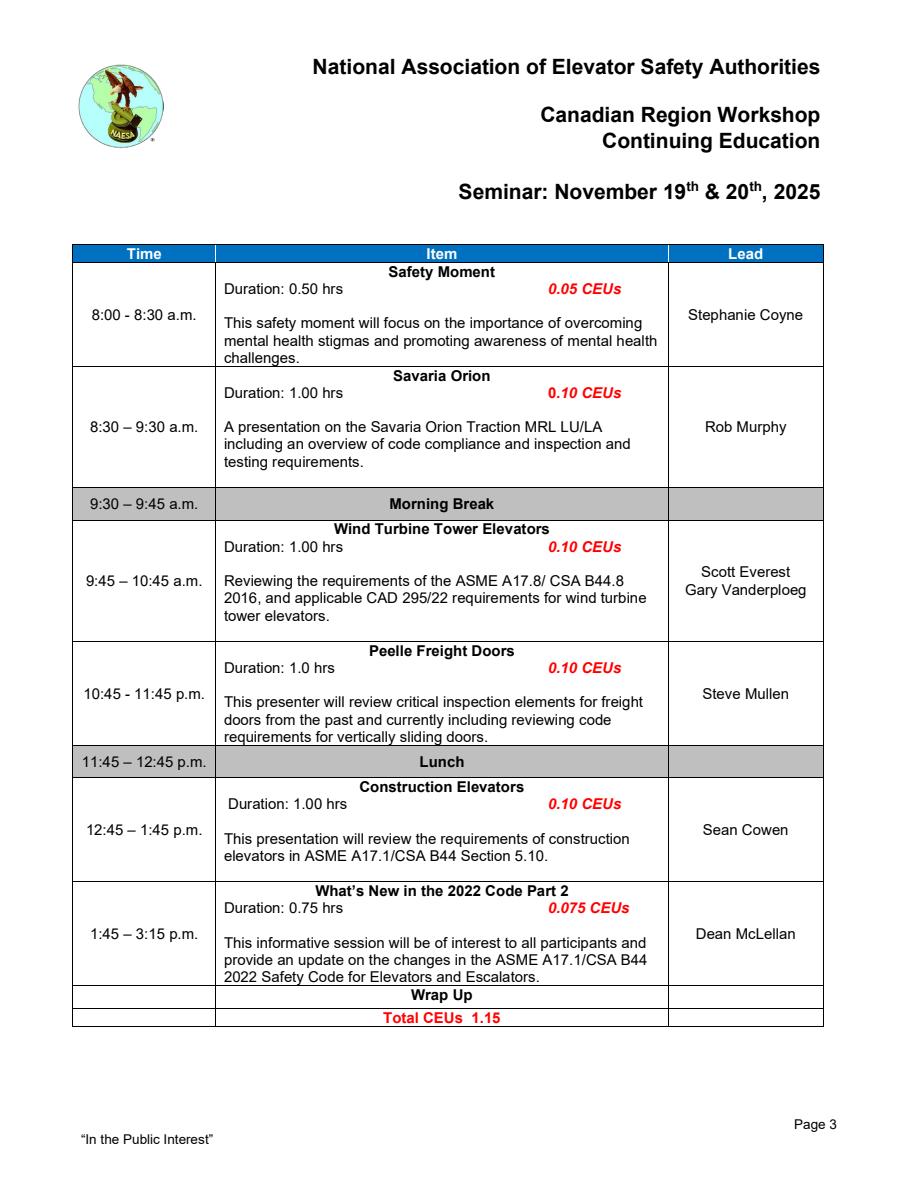
<style>
.page{position:relative;width:918px;height:1188px;background:#fff}
.page>*{position:absolute;margin:0;border:0;box-sizing:border-box;transform-origin:0 0}
.t1{font:700 21px/25.8px "Arial";color:#000;text-align:right}
.t2{font:15px/17.2px "Arial";color:#000}
.t3{font:700 15px "Arial";color:#000}
.t4{font:italic 700 15px "Arial";color:#f00}
.t5{font:700 15px "Arial";color:#f00}
.t6{font:700 15px "Arial";color:#fff}
.t7{font:13.5px "Arial";letter-spacing:.005em;color:#000}
.s1{font-style:normal}
</style>
<div class="page">
<img style="left:78px;top:64px;width:85px;height:84px">
<div style="left:73px;top:245px;width:143px;height:17px;background:#0070c0"></div>
<div style="left:216px;top:245px;width:452px;height:17px;background:#0070c0"></div>
<div style="left:668px;top:245px;width:155px;height:17px;background:#0070c0"></div>
<hr style="left:73px;top:245px;width:143px;height:1px;background:#000">
<hr style="left:216px;top:245px;width:452px;height:1px;background:#000">
<hr style="left:669px;top:245px;width:154px;height:1px;background:#000">
<hr style="left:73px;top:262px;width:143px;height:1px;background:#000">
<hr style="left:216px;top:262px;width:452px;height:1px;background:#000">
<svg style="left:668px;top:245px;width:1px;height:18px"></svg>
<hr style="left:669px;top:262px;width:154px;height:1px;background:#000">
<svg style="left:823px;top:245px;width:1px;height:18px"></svg>
<hr style="left:73px;top:263px;width:1px;height:103px;background:#000">
<hr style="left:216px;top:263px;width:1px;height:103px;background:#000">
<hr style="left:668px;top:263px;width:1px;height:103px;background:#000">
<hr style="left:823px;top:263px;width:1px;height:103px;background:#000">
<hr style="left:73px;top:366px;width:143px;height:1px;background:#000">
<hr style="left:216px;top:366px;width:452px;height:1px;background:#000">
<hr style="left:669px;top:366px;width:154px;height:1px;background:#000">
<hr style="left:73px;top:366px;width:1px;height:121px;background:#000">
<hr style="left:216px;top:366px;width:1px;height:121px;background:#000">
<hr style="left:668px;top:366px;width:1px;height:121px;background:#000">
<hr style="left:823px;top:366px;width:1px;height:121px;background:#000">
<div style="left:73px;top:488px;width:143px;height:32px;background:#bfbfbf"></div>
<div style="left:216px;top:488px;width:452px;height:32px;background:#bfbfbf"></div>
<div style="left:668px;top:488px;width:155px;height:32px;background:#bfbfbf"></div>
<hr style="left:73px;top:487px;width:143px;height:1px;background:#000">
<hr style="left:216px;top:487px;width:452px;height:1px;background:#000">
<hr style="left:669px;top:487px;width:154px;height:1px;background:#000">
<hr style="left:73px;top:488px;width:1px;height:32px;background:#000">
<hr style="left:216px;top:488px;width:1px;height:32px;background:#000">
<hr style="left:668px;top:488px;width:1px;height:32px;background:#000">
<hr style="left:823px;top:488px;width:1px;height:32px;background:#000">
<hr style="left:73px;top:520px;width:143px;height:1px;background:#000">
<hr style="left:216px;top:520px;width:452px;height:1px;background:#000">
<hr style="left:669px;top:520px;width:154px;height:1px;background:#000">
<hr style="left:73px;top:520px;width:1px;height:121px;background:#000">
<hr style="left:216px;top:520px;width:1px;height:121px;background:#000">
<hr style="left:668px;top:520px;width:1px;height:121px;background:#000">
<hr style="left:823px;top:520px;width:1px;height:121px;background:#000">
<hr style="left:73px;top:641px;width:143px;height:1px;background:#000">
<hr style="left:216px;top:641px;width:452px;height:1px;background:#000">
<hr style="left:669px;top:641px;width:154px;height:1px;background:#000">
<hr style="left:73px;top:642px;width:1px;height:103px;background:#000">
<hr style="left:216px;top:642px;width:1px;height:103px;background:#000">
<hr style="left:668px;top:642px;width:1px;height:103px;background:#000">
<hr style="left:823px;top:642px;width:1px;height:103px;background:#000">
<div style="left:73px;top:745px;width:143px;height:33px;background:#bfbfbf"></div>
<div style="left:216px;top:745px;width:452px;height:33px;background:#bfbfbf"></div>
<div style="left:668px;top:745px;width:155px;height:33px;background:#bfbfbf"></div>
<hr style="left:73px;top:745px;width:143px;height:1px;background:#000">
<hr style="left:216px;top:745px;width:452px;height:1px;background:#000">
<hr style="left:669px;top:745px;width:154px;height:1px;background:#000">
<hr style="left:73px;top:745px;width:1px;height:33px;background:#000">
<hr style="left:216px;top:745px;width:1px;height:33px;background:#000">
<hr style="left:668px;top:745px;width:1px;height:33px;background:#000">
<hr style="left:823px;top:745px;width:1px;height:33px;background:#000">
<hr style="left:73px;top:778px;width:143px;height:1px;background:#000">
<hr style="left:216px;top:778px;width:452px;height:1px;background:#000">
<hr style="left:669px;top:778px;width:154px;height:1px;background:#000">
<hr style="left:73px;top:778px;width:1px;height:104px;background:#000">
<hr style="left:216px;top:778px;width:1px;height:104px;background:#000">
<hr style="left:668px;top:778px;width:1px;height:104px;background:#000">
<hr style="left:823px;top:778px;width:1px;height:104px;background:#000">
<hr style="left:73px;top:882px;width:143px;height:1px;background:#000">
<hr style="left:216px;top:882px;width:452px;height:1px;background:#000">
<hr style="left:669px;top:882px;width:154px;height:1px;background:#000">
<hr style="left:73px;top:882px;width:1px;height:104px;background:#000">
<hr style="left:216px;top:882px;width:1px;height:104px;background:#000">
<hr style="left:668px;top:882px;width:1px;height:104px;background:#000">
<hr style="left:823px;top:882px;width:1px;height:104px;background:#000">
<hr style="left:73px;top:986px;width:143px;height:1px;background:#000">
<hr style="left:216px;top:986px;width:452px;height:1px;background:#000">
<hr style="left:669px;top:986px;width:154px;height:1px;background:#000">
<hr style="left:73px;top:1008px;width:143px;height:1px;background:#000">
<hr style="left:216px;top:1008px;width:452px;height:1px;background:#000">
<hr style="left:669px;top:1008px;width:154px;height:1px;background:#000">
<hr style="left:73px;top:1026px;width:143px;height:1px;background:#000">
<hr style="left:216px;top:1026px;width:452px;height:1px;background:#000">
<svg style="left:668px;top:986px;width:1px;height:41px"></svg>
<hr style="left:669px;top:1026px;width:154px;height:1px;background:#000">
<svg style="left:823px;top:986px;width:1px;height:41px"></svg>
<h1 class="t1" style="left:313px;top:54px;width:509px">National Association of Elevator Safety Authorities</h1>
<h1 class="t1" style="left:540px;top:102px;width:282px">Canadian Region Workshop<br>Continuing Education</h1>
<h1 class="t1" style="left:459px;top:179px;width:363px">Seminar: November 19<sup>th</sup> &amp; 20<sup>th</sup>, 2025</h1>
<p class="t6" style="left:127px;top:243px;width:36px">Time</p>
<p class="t6" style="left:427px;top:243px;width:32px">Item</p>
<p class="t6" style="left:728px;top:243px;width:36px">Lead</p>
<p class="t2" style="left:92px;top:306px;width:106px">8:00 - 8:30 a.m.</p>
<p class="t2" style="left:90px;top:418px;width:110px">8:30 – 9:30 a.m.</p>
<p class="t3" style="left:389px;top:261px;width:108px">Safety Moment</p>
<p class="t2" style="left:224px;top:280px;width:121px">Duration: 0.50 hrs</p>
<p class="t4" style="left:548px;top:278px;width:75px">0.05 CEUs</p>
<p class="t2" style="left:224px;top:314px;width:435px">This safety moment will focus on the importance of overcoming mental health stigmas and promoting awareness of mental health challenges.</p>
<p class="t3" style="left:393px;top:365px;width:99px">Savaria Orion</p>
<p class="t2" style="left:688px;top:306px;width:116px">Stephanie Coyne</p>
<p class="t2" style="left:224px;top:384px;width:121px">Duration: 1.00 hrs</p>
<p class="t4" style="left:548px;top:383px;width:75px"><span class="s1">0</span>.10 CEUs</p>
<p class="t2" style="left:224px;top:418px;width:408px">A presentation on the Savaria Orion Traction MRL LU/LA including an overview of code compliance and inspection and testing requirements.</p>
<p class="t2" style="left:705px;top:418px;width:83px">Rob Murphy</p>
<p class="t2" style="left:90px;top:495px;width:110px">9:30 – 9:45 a.m.</p>
<p class="t3" style="left:390px;top:493px;width:106px">Morning Break</p>
<p class="t2" style="left:86px;top:572px;width:118px">9:45 – 10:45 a.m.</p>
<p class="t2" style="left:84px;top:685px;width:123px">10:45 - 11:45 p.m.</p>
<p class="t3" style="left:334px;top:519px;width:217px">Wind Turbine Tower Elevators</p>
<p class="t2" style="left:224px;top:538px;width:121px">Duration: 1.00 hrs</p>
<p class="t4" style="left:548px;top:536px;width:75px">0.10 CEUs</p>
<p class="t2" style="left:224px;top:572px;width:424px">Reviewing the requirements of the ASME A17.8/ CSA B44.8<br>2016, and applicable CAD 295/22 requirements for wind turbine tower elevators.</p>
<p class="t3" style="left:369px;top:640px;width:147px">Peelle Freight Doors</p>
<p class="t2" style="left:224px;top:659px;width:112px">Duration: 1.0 hrs</p>
<p class="t4" style="left:548px;top:657px;width:75px">0.10 CEUs</p>
<p class="t2" style="left:224px;top:693px;width:420px">This presenter will review critical inspection elements for freight doors from the past and currently including reviewing code requirements for vertically sliding doors.</p>
<p class="t2" style="left:82px;top:753px;width:126px">11:45 – 12:45 p.m.</p>
<p class="t3" style="left:420px;top:751px;width:46px">Lunch</p>
<p class="t2" style="left:86px;top:821px;width:118px">12:45 – 1:45 p.m.</p>
<p class="t2" style="left:90px;top:925px;width:110px">1:45 – 3:15 p.m.</p>
<p class="t3" style="left:359px;top:776px;width:166px">Construction Elevators</p>
<p class="t2" style="left:228px;top:795px;width:121px">Duration: 1.00 hrs</p>
<p class="t4" style="left:548px;top:794px;width:75px">0.10 CEUs</p>
<p class="t2" style="left:224px;top:830px;width:407px">This presentation will review the requirements of construction elevators in ASME A17.1/CSA B44 Section 5.10.</p>
<p class="t3" style="left:315px;top:880px;width:255px">What’s New in the 2022 Code Part 2</p>
<p class="t2" style="left:224px;top:899px;width:121px">Duration: 0.75 hrs</p>
<p class="t4" style="left:548px;top:898px;width:83px">0.075 CEUs</p>
<p class="t2" style="left:224px;top:934px;width:425px;text-align:justify">This informative session will be of interest to all participants and provide an update on the changes in the ASME A17.1/CSA B44<br>2022 Safety Code for Elevators and Escalators.</p>
<p class="t3" style="left:411px;top:984px;width:63px">Wrap Up</p>
<p class="t5" style="left:383px;top:1007px;width:119px">Total CEUs 1.15</p>
<p class="t7" style="left:81px;top:1130px;width:134px">“In the Public Interest”</p>
<p class="t2" style="left:701px;top:563px;width:91px">Scott Everest</p>
<p class="t2" style="left:685px;top:581px;width:123px">Gary Vanderploeg</p>
<p class="t2" style="left:703px;top:685px;width:88px">Steve Mullen</p>
<p class="t2" style="left:703px;top:821px;width:87px">Sean Cowen</p>
<p class="t2" style="left:696px;top:925px;width:101px">Dean McLellan</p>
<p class="t7" style="left:794px;top:1115px;width:44px">Page 3</p>
</div>
